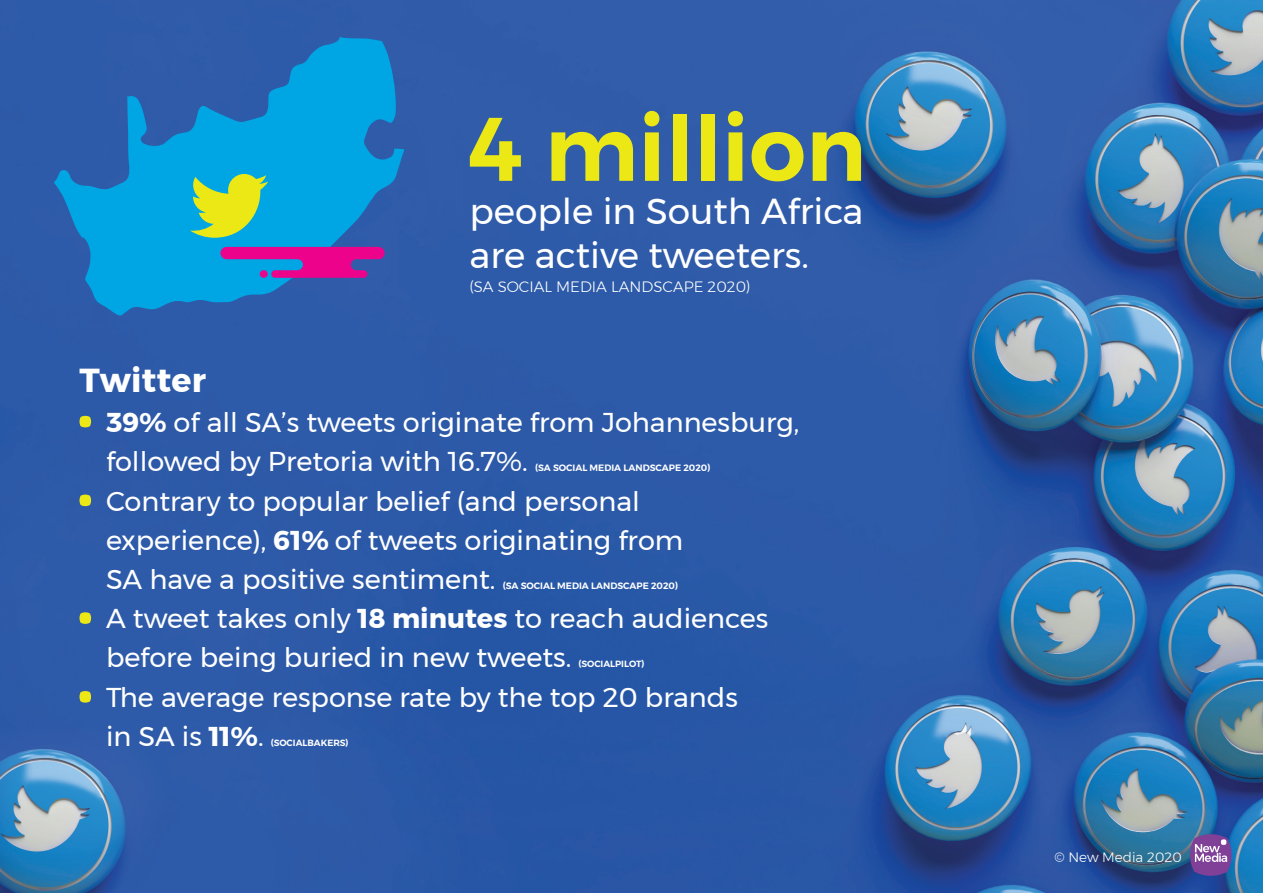
<style>
.page{position:relative;width:1263px;height:893px;background:#fff}
.page>*{position:absolute;margin:0;border:0;box-sizing:border-box;transform-origin:0 0}
.t1{font:600 90px "Montserrat";color:#ece815}
.t2{font:36px/43.5px "Montserrat";color:#fff}
.t3{font:700 33.15px "Montserrat";letter-spacing:.01em;color:#fff}
.t4{font:27.15px/39px "Montserrat";color:#fff}
.t5{font:300 15px "Montserrat";color:#fff}
.t6{font:300 13.5px "Montserrat";color:#fff}
.t7{font:600 9.15px "Montserrat";color:#fff}
.t8{font:600 9px "Montserrat";color:#fff}
.s1{font-weight:700}
</style>
<div class="page">
<img style="left:0;top:0;width:1263px;height:893px">
<img style="left:0;top:718px;width:176px;height:175px">
<svg style="left:80px;top:416px;width:11px;height:11px"></svg>
<svg style="left:80px;top:495px;width:11px;height:11px"></svg>
<svg style="left:80px;top:612px;width:11px;height:12px"></svg>
<svg style="left:80px;top:691px;width:11px;height:12px"></svg>
<svg style="left:54px;top:37px;width:350px;height:278px;fill:#00a5e3"></svg>
<svg style="left:190px;top:174px;width:78px;height:64px"></svg>
<svg style="left:220px;top:247px;width:165px;height:31px"></svg>
<svg style="left:1190px;top:834px;width:41px;height:42px"></svg>
<h1 class="t1" style="left:469px;top:78px;width:398px">4 million</h1>
<h2 class="t2" style="left:469px;top:189px;width:396px">people in South Africa are active tweeters.</h2>
<p class="t5" style="left:469px;top:275px;width:283px">(SA SOCIAL MEDIA LANDSCAPE 2020)</p>
<p class="t3" style="left:80px;top:354px;width:128px">Twitter</p>
<p class="t4" style="left:106px;top:402px;width:695px"><span class="s1">39%</span> of all SA’s tweets originate from Johannesburg, followed by Pretoria with 16.7%.</p>
<p class="t7" style="left:535px;top:460px;width:177px">(SA SOCIAL MEDIA LANDSCAPE 2020)</p>
<p class="t4" style="left:106px;top:481px;width:579px">Contrary to popular belief (and personal experience), <span class="s1">61%</span> of tweets originating from<br>SA have a positive sentiment.</p>
<p class="t7" style="left:503px;top:578px;width:177px">(SA SOCIAL MEDIA LANDSCAPE 2020)</p>
<p class="t4" style="left:106px;top:599px;width:664px">A tweet takes only <span class="s1">18 minutes</span> to reach audiences before being buried in new tweets.</p>
<p class="t8" style="left:578px;top:657px;width:68px">(SOCIALPILOT)</p>
<p class="t4" style="left:106px;top:678px;width:633px">The average response rate by the top 20 brands in SA is <span class="s1">11%</span>.</p>
<p class="t8" style="left:271px;top:736px;width:79px">(SOCIALBAKERS)</p>
<p class="t6" style="left:1054px;top:847px;width:129px">© New Media 2020</p>
</div>
